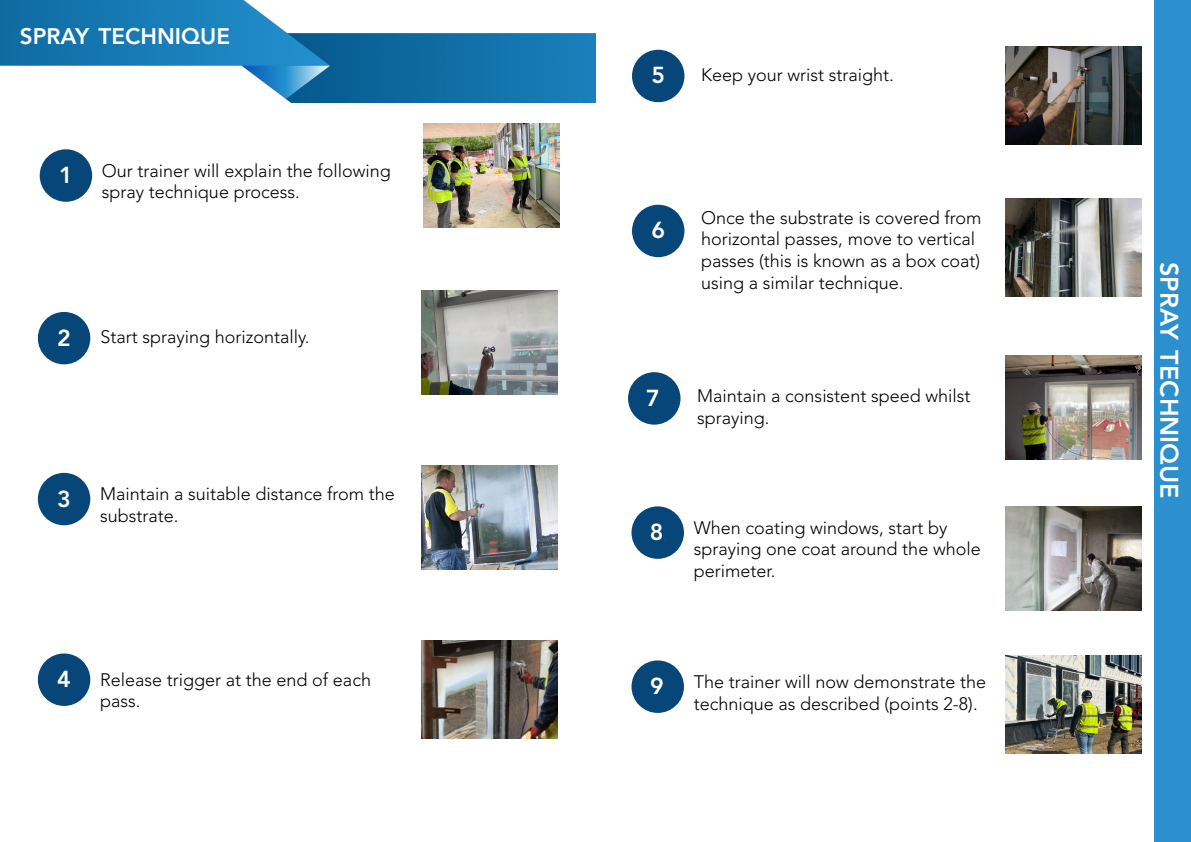
<style>
.page{position:relative;width:1191px;height:842px;background:#fff}
.page>*{position:absolute;margin:0;border:0;box-sizing:border-box;transform-origin:0 0}
.t1{font:800 25.2px "Avenir LT Std";color:#fff}
.t2{font:800 23px "Avenir LT Std";color:#fff}
.t3{font:800 22.4px "Avenir LT Std";color:#fff}
.t4{font:300 18px/21.6px "Avenir LT Std";color:#000}
</style>
<div class="page">
<img style="left:0;top:0;width:595px;height:102px">
<div style="left:40px;top:149px;width:52px;height:53px;background:#074678;border-radius:50%"></div>
<img style="left:424px;top:123px;width:135px;height:105px">
<div style="left:38px;top:312px;width:52px;height:52px;background:#074678;border-radius:50%"></div>
<img style="left:422px;top:291px;width:135px;height:104px">
<div style="left:38px;top:473px;width:52px;height:52px;background:#074678;border-radius:50%"></div>
<img style="left:422px;top:466px;width:135px;height:104px">
<div style="left:38px;top:653px;width:52px;height:53px;background:#074678;border-radius:50%"></div>
<img style="left:422px;top:641px;width:135px;height:97px">
<div style="left:632px;top:50px;width:52px;height:52px;background:#074678;border-radius:50%"></div>
<div style="left:632px;top:205px;width:52px;height:52px;background:#074678;border-radius:50%"></div>
<div style="left:628px;top:372px;width:52px;height:53px;background:#074678;border-radius:50%"></div>
<div style="left:631px;top:506px;width:53px;height:53px;background:#074678;border-radius:50%"></div>
<div style="left:631px;top:660px;width:53px;height:53px;background:#074678;border-radius:50%"></div>
<img style="left:1005px;top:47px;width:136px;height:97px">
<img style="left:1005px;top:198px;width:136px;height:99px">
<img style="left:1005px;top:355px;width:136px;height:104px">
<img style="left:1005px;top:506px;width:136px;height:105px">
<img style="left:1005px;top:656px;width:136px;height:97px">
<div style="left:1155px;top:0;width:36px;height:842px;background:#2c90cf"></div>
<p class="t3" style="left:20px;top:23px;width:212px">SPRAY TECHNIQUE</p>
<p class="t2" style="left:59px;top:162px;width:15px">1</p>
<p class="t4" style="left:102px;top:160px;width:290px">Our trainer will explain the following spray technique process.</p>
<p class="t2" style="left:57px;top:325px;width:15px">2</p>
<p class="t4" style="left:100px;top:326px;width:211px">Start spraying horizontally.</p>
<p class="t2" style="left:57px;top:485px;width:15px">3</p>
<p class="t4" style="left:100px;top:483px;width:296px">Maintain a suitable distance from the substrate.</p>
<p class="t2" style="left:57px;top:665px;width:15px">4</p>
<p class="t4" style="left:100px;top:668px;width:272px">Release trigger at the end of each pass.</p>
<p class="t2" style="left:651px;top:61px;width:15px">5</p>
<p class="t4" style="left:701px;top:64px;width:194px">Keep your wrist straight.</p>
<p class="t2" style="left:651px;top:217px;width:15px">6</p>
<p class="t4" style="left:701px;top:207px;width:282px">Once the substrate is covered from horizontal passes, move to vertical passes (this is known as a box coat) using a similar technique.</p>
<p class="t2" style="left:646px;top:384px;width:15px">7</p>
<p class="t4" style="left:697px;top:385px;width:275px">Maintain a consistent speed whilst spraying.</p>
<p class="t2" style="left:650px;top:519px;width:15px">8</p>
<p class="t4" style="left:693px;top:517px;width:288px">When coating windows, start by spraying one coat around the whole perimeter.</p>
<p class="t2" style="left:650px;top:673px;width:15px">9</p>
<p class="t4" style="left:693px;top:671px;width:294px">The trainer will now demonstrate the technique as described (points 2-8).</p>
<h1 class="t1" style="left:1184px;top:262px;width:238px;rotate:90deg">SPRAY TECHNIQUE</h1>
</div>
